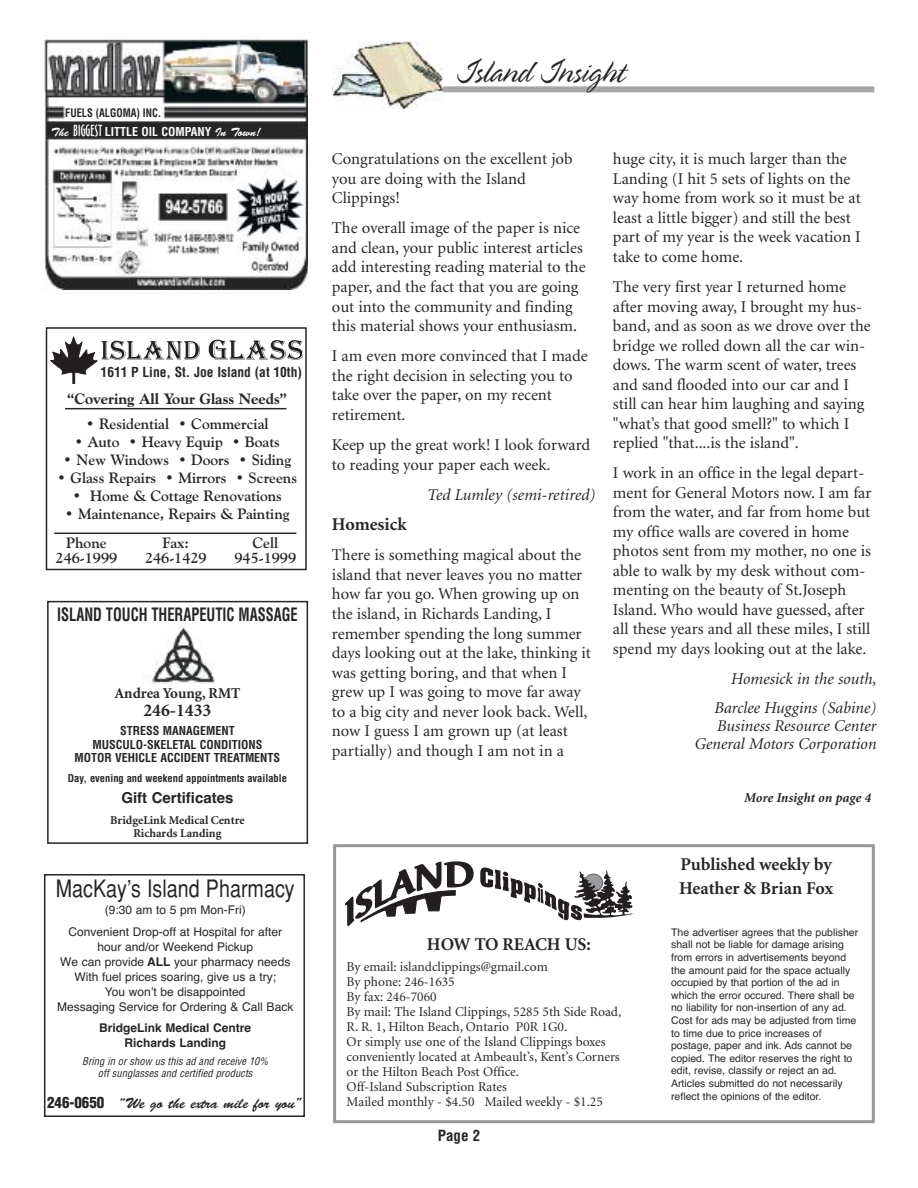
<style>
.page{position:relative;width:918px;height:1188px;background:#fff}
.page>*{position:absolute;margin:0;border:0;box-sizing:border-box;transform-origin:0 0}
.t1{font:300 36px "Spring";color:#272627}
.t2{font:condensed 24px "Helvetica";color:#272627}
.t3{font:700 18px/24px "Minion";color:#272627}
.t4{font:700 condensed 18px "Helvetica";color:#272627;scale:.8 1}
.t5{font:16.5px/19.5px "Minion";color:#272627}
.t6{font:italic 16.5px/28.8px "Minion";color:#272627;text-align:right}
.t7{font:700 15px/15px "Goudy Old Style BT";color:#272627;text-align:center}
.t8{font:15px "Brush Script";color:#272627}
.t9{font:800 15px "Goudy Old Style BT";color:#272627}
.t10{font:700 15px "Helvetica";color:#272627}
.t11{font:700 15px "Minion";color:#272627}
.t12{font:700 condensed 15px "Helvetica";color:#272627}
.t13{font:13.5px/15px "Minion";color:#272627}
.t14{font:700 condensed 13.5px "Helvetica";color:#272627}
.t15{font:italic 700 13.5px "Minion";color:#272627}
.t16{font:12px/15px "Helvetica";color:#272627;text-align:center}
.t17{font:700 condensed 12px/13.5px "Helvetica";color:#272627;text-align:center}
.t18{font:700 12px/13.5px "Minion";color:#272627;text-align:center}
.t19{font:700 12px/15px "Helvetica";color:#272627;text-align:center}
.t20{font:700 condensed 12px "Helvetica";color:#fff}
.t21{font:700 condensed 11.55px "Helvetica";color:#272627;scale:.9 1}
.t22{font:10.5px/12.6px "Helvetica";color:#272627}
.t23{font:italic condensed 10.5px/12px "Helvetica";letter-spacing:.005em;color:#272627;text-align:center}
.t24{font:700 condensed 10.5px "Helvetica";color:#272627}
.s1{font-weight:400;font-stretch:normal;font-size:15.45px}
.s2{font-family:"Brush Script";font-weight:400;font-stretch:normal}
.s3{font-family:"Oz Handicraft BT";font-weight:400;font-stretch:normal;font-size:15px}
.s4{font-weight:700}
.s5{font-family:"Helvetica";font-weight:900;font-stretch:condensed}
</style>
<div class="page">
<div style="left:333px;top:86px;width:541px;height:6px;background:#a9a8a9"></div>
<img style="left:334px;top:41px;width:108px;height:68px">
<div style="left:333px;top:844px;width:542px;height:279px;border:3px solid #979797"></div>
<svg style="left:480px;top:867px;width:153px;height:54px"></svg>
<svg style="left:345px;top:861px;width:129px;height:65px"></svg>
<img style="left:44px;top:38px;width:264px;height:252px">
<div style="left:46px;top:327px;width:261px;height:243px;border:2px solid #272627"></div>
<div style="left:47px;top:601px;width:261px;height:243px;border:2px solid #272627"></div>
<div style="left:44px;top:874px;width:261px;height:243px;border:2px solid #272627"></div>
<svg style="left:50px;top:336px;width:150px;height:48px"></svg>
<svg style="left:209px;top:340px;width:93px;height:20px"></svg>
<hr style="left:65px;top:408px;width:221px;height:1px;background:#272627">
<hr style="left:54px;top:533px;width:242px;height:1px;background:#272627">
<img style="left:152px;top:626px;width:63px;height:59px">
<p class="t21" style="left:65px;top:107px;width:109px">FUELS (ALGOMA) INC<span class="s1">.</span></p>
<p class="t20" style="left:51px;top:124px;width:211px"><span class="s2">The</span> <span class="s3">BIGGEST</span> LITTLE OIL COMPANY <span class="s2">In Town!</span></p>
<p class="t14" style="left:101px;top:364px;width:203px">1611 P Line, St. Joe Island (at 10th)</p>
<p class="t9" style="left:67px;top:393px;width:221px">“Covering All Your Glass Needs”</p>
<p class="t7" style="left:86px;top:418px;width:184px">• Residential • Commercial</p>
<p class="t7" style="left:74px;top:436px;width:207px">• Auto • Heavy Equip • Boats</p>
<p class="t7" style="left:63px;top:454px;width:229px">• New Windows • Doors • Siding</p>
<p class="t7" style="left:57px;top:472px;width:241px">• Glass Repairs • Mirrors • Screens</p>
<p class="t7" style="left:72px;top:490px;width:211px">• Home &amp; Cottage Renovations</p>
<p class="t7" style="left:65px;top:501px;width:226px;line-height:29px;text-align:left">• Maintenance, Repairs &amp; Painting<br>Phone</p>
<p class="t7" style="left:56px;top:552px;width:63px">246-1999</p>
<p class="t7" style="left:145px;top:537px;width:63px">Fax:<br>246-1429</p>
<p class="t7" style="left:234px;top:537px;width:63px">Cell<br>945-1999</p>
<p class="t4" style="left:57px;top:604px;width:302px">ISLAND TOUCH THERAPEUTIC MASSAGE</p>
<p class="t11" style="left:115px;top:687px;width:127px">Andrea Young, RMT</p>
<p class="t3" style="left:143px;top:699px;width:69px">246-1433</p>
<p class="t17" style="left:75px;top:724px;width:207px">STRESS MANAGEMENT<br>MUSCULO-SKELETAL CONDITIONS<br>MOTOR VEHICLE ACCIDENT TREATMENTS</p>
<p class="t24" style="left:68px;top:772px;width:221px">Day, evening and weekend appointments available</p>
<p class="t10" style="left:121px;top:789px;width:114px">Gift Certificates</p>
<p class="t18" style="left:110px;top:814px;width:136px">BridgeLink Medical Centre<br>Richards Landing</p>
<h2 class="t2" style="left:56px;top:875px;width:240px">MacKay’s Island Pharmacy</h2>
<p class="t16" style="left:69px;top:898px;width:215px;line-height:22.5px">(9:30 am to 5 pm Mon-Fri)<br>Convenient Drop-off at Hospital for after</p>
<p class="t16" style="left:57px;top:939px;width:238px">hour and/or Weekend Pickup<br>We can provide <span class="s4">ALL</span> your pharmacy needs With fuel prices soaring, give us a try;<br>You wonʼt be disappointed<br>Messaging Service for Ordering &amp; Call Back</p>
<p class="t19" style="left:99px;top:1020px;width:154px">BridgeLink Medical Centre<br>Richards Landing</p>
<p class="t23" style="left:82px;top:1055px;width:188px">Bring in or show us this ad and receive 10% off sunglasses and certified products</p>
<p class="t8" style="left:47px;top:1098px;width:257px"><span class="s5">246-0650</span> “We go the extra mile for you”</p>
<h1 class="t1" style="left:456px;top:47px;width:171px">Island Insight</h1>
<p class="t5" style="left:332px;top:150px;width:242px">Congratulations on the excellent job you are doing with the Island<br>Clippings!</p>
<p class="t5" style="left:332px;top:220px;width:255px">The overall image of the paper is nice and clean, your public interest articles add interesting reading material to the paper, and the fact that you are going out into the community and finding this material shows your enthusiasm.</p>
<p class="t5" style="left:332px;top:348px;width:257px">I am even more convinced that I made the right decision in selecting you to take over the paper, on my recent retirement.</p>
<p class="t5" style="left:332px;top:436px;width:260px">Keep up the great work! I look forward to reading your paper each week.</p>
<p class="t6" style="left:427px;top:482px;width:170px">Ted Lumley (semi-retired)</p>
<p class="t3" style="left:332px;top:514px;width:76px">Homesick</p>
<p class="t5" style="left:332px;top:547px;width:260px">There is something magical about the island that never leaves you no matter how far you go. When growing up on the island, in Richards Landing, I remember spending the long summer days looking out at the lake, thinking it was getting boring, and that when I grew up I was going to move far away to a big city and never look back. Well, now I guess I am grown up (at least partially) and though I am not in a</p>
<p class="t5" style="left:613px;top:151px;width:249px">huge city, it is much larger than the<br>Landing (I hit 5 sets of lights on the way home from work so it must be at least a little bigger) and still the best part of my year is the week vacation I take to come home.</p>
<p class="t5" style="left:613px;top:278px;width:259px">The very first year I returned home after moving away, I brought my hus&shy;band, and as soon as we drove over the bridge we rolled down all the car win&shy;dows. The warm scent of water, trees and sand flooded into our car and I still can hear him laughing and saying "what’s that good smell?" to which I replied "that....is the island".</p>
<p class="t5" style="left:613px;top:465px;width:260px">I work in an office in the legal depart&shy;ment for General Motors now. I am far from the water, and far from home but my office walls are covered in home photos sent from my mother, no one is able to walk by my desk without com&shy;menting on the beauty of St.Joseph Island. Who would have guessed, after all these years and all these miles, I still spend my days looking out at the lake.</p>
<p class="t6" style="left:714px;top:666px;width:164px">Homesick in the south,<br>Barclee Huggins (Sabine)</p>
<p class="t6" style="left:694px;top:718px;width:183px;line-height:18px">Business Resource Center<br>General Motors Corporation</p>
<p class="t15" style="left:744px;top:792px;width:128px">More Insight on page 4</p>
<p class="t3" style="left:679px;top:854px;width:156px">Published weekly by<br>Heather &amp; Brian Fox</p>
<p class="t3" style="left:427px;top:934px;width:166px">HOW TO REACH US:</p>
<p class="t13" style="left:347px;top:960px;width:276px">By email: islandclippings@gmail.com<br>By phone: 246-1635<br>By fax: 246-7060<br>By mail: The Island Clippings, 5285 5th Side Road, R. R. 1, Hilton Beach, Ontario P0R 1G0.<br>Or simply use one of the Island Clippings boxes conveniently located at Ambeault’s, Kent’s Corners or the Hilton Beach Post Office.<br>Off-Island Subscription Rates<br>Mailed monthly - $4.50 Mailed weekly - $1.25</p>
<p class="t12" style="left:438px;top:1127px;width:44px">Page 2</p>
<p class="t22" style="left:671px;top:926px;width:189px">The advertiser agrees that the publisher shall not be liable for damage arising from errors in advertisements beyond the amount paid for the space actually occupied by that portion of the ad in which the error occured. There shall be no liability for non-insertion of any ad.<br>Cost for ads may be adjusted from time to time due to price increases of postage, paper and ink. Ads cannot be copied. The editor reserves the right to edit, revise, classify or reject an ad.<br>Articles submitted do not necessarily reflect the opinions of the editor.</p>
</div>
